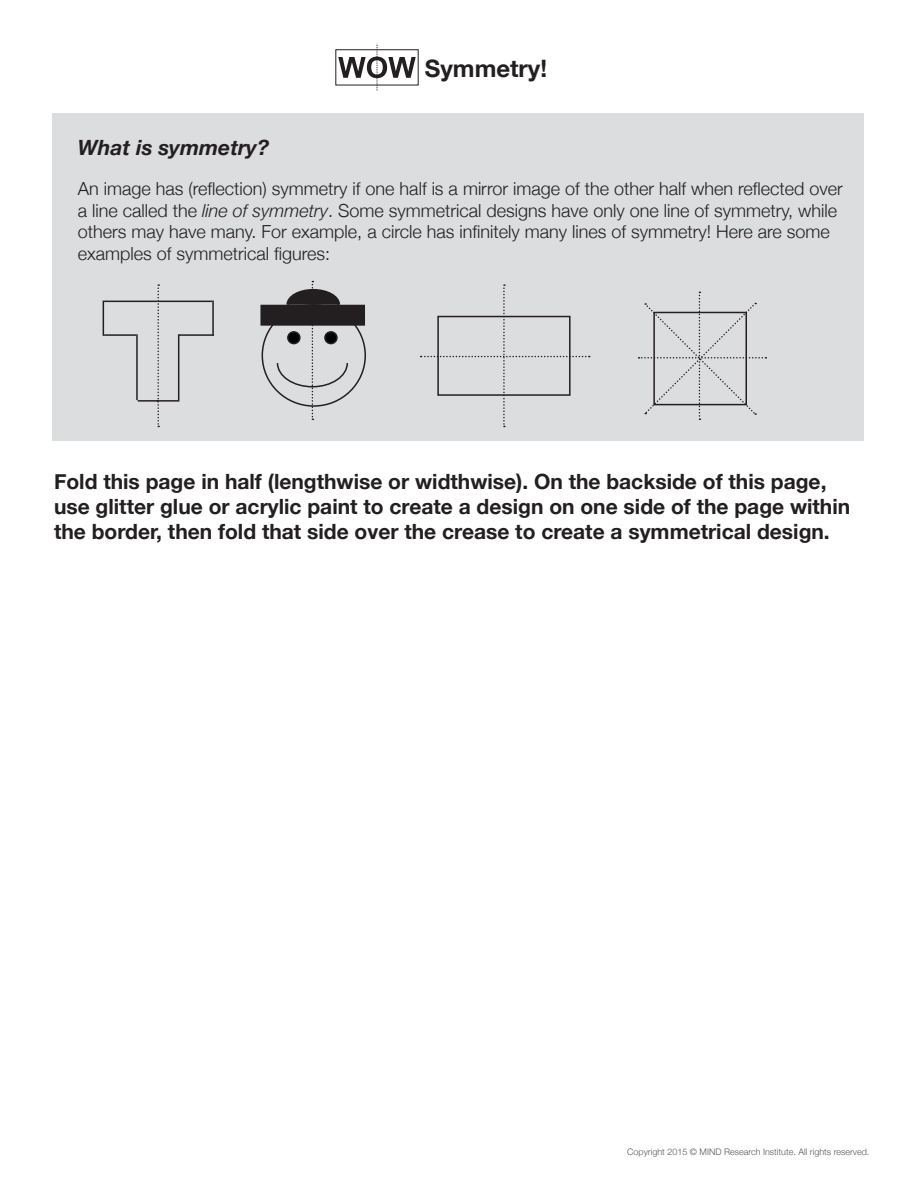
<style>
.page{position:relative;width:918px;height:1188px;background:#fff}
.page>*{position:absolute;margin:0;border:0;box-sizing:border-box;transform-origin:0 0}
.t1{font:700 24px "Helvetica Neue";color:#231f20}
.Definitions{font:700 21px/25.2px "Helvetica Neue";color:#231f20}
.Definitions-2{font:italic 700 21px "Helvetica Neue";color:#231f20}
.t2{font:300 18px/21.6px "Helvetica Neue";color:#231f20}
.t3{font:300 9px "Helvetica Neue";color:#57585a}
.s1{font-style:italic}
</style>
<div class="page">
<div style="left:52px;top:113px;width:812px;height:328px;background:#dcdddf"></div>
<hr style="left:212px;top:301px;width:2px;height:35px;background:#231f20">
<hr style="left:104px;top:301px;width:53px;height:1px;background:#231f20">
<hr style="left:138px;top:400px;width:20px;height:2px;background:#231f20">
<hr style="left:136px;top:334px;width:2px;height:66px;background:#231f20">
<hr style="left:104px;top:334px;width:32px;height:2px;background:#231f20">
<hr style="left:103px;top:301px;width:1px;height:35px;background:#231f20">
<hr style="left:157px;top:301px;width:55px;height:1px;background:#231f20">
<hr style="left:157px;top:400px;width:22px;height:2px;background:#231f20">
<hr style="left:178px;top:334px;width:1px;height:66px;background:#231f20">
<hr style="left:179px;top:334px;width:35px;height:2px;background:#231f20">
<svg style="left:157px;top:284px;width:2px;height:143px"></svg>
<svg style="left:421px;top:284px;width:169px;height:143px"></svg>
<svg style="left:639px;top:292px;width:127px;height:128px"></svg>
<svg style="left:338px;top:44px;width:78px;height:47px"></svg>
<div style="left:262px;top:306px;width:102px;height:18px;background:#231f20"></div>
<div style="left:260px;top:305px;width:105px;height:21px;border:3px solid #231f20"></div>
<svg style="left:276px;top:281px;width:73px;height:139px"></svg>
<p class="t1" style="left:425px;top:50px;width:124px">Symmetry!</p>
<p class="Definitions-2" style="left:78px;top:132px;width:193px">What is symmetry?</p>
<p class="t2" style="left:78px;top:177px;width:766px">An image has (reflection) symmetry if one half is a mirror image of the other half when reflected over a line called the <span class="s1">line of symmetry</span>. Some symmetrical designs have only one line of symmetry, while others may have many. For example, a circle has infinitely many lines of symmetry! Here are some examples of symmetrical figures:</p>
<p class="t2" style="left:78px;top:195px;width:486px">A rectangle is a shape with four sides and four corners, all 90°.</p>
<p class="Definitions" style="left:54px;top:470px;width:798px">Fold this page in half (lengthwise or widthwise). On the backside of this page, use glitter glue or acrylic paint to create a design on one side of the page within the border, then fold that side over the crease to create a symmetrical design.</p>
<p class="t3" style="left:627px;top:1144px;width:244px">Copyright 2015 © MIND Research Institute. All rights reserved.</p>
</div>
